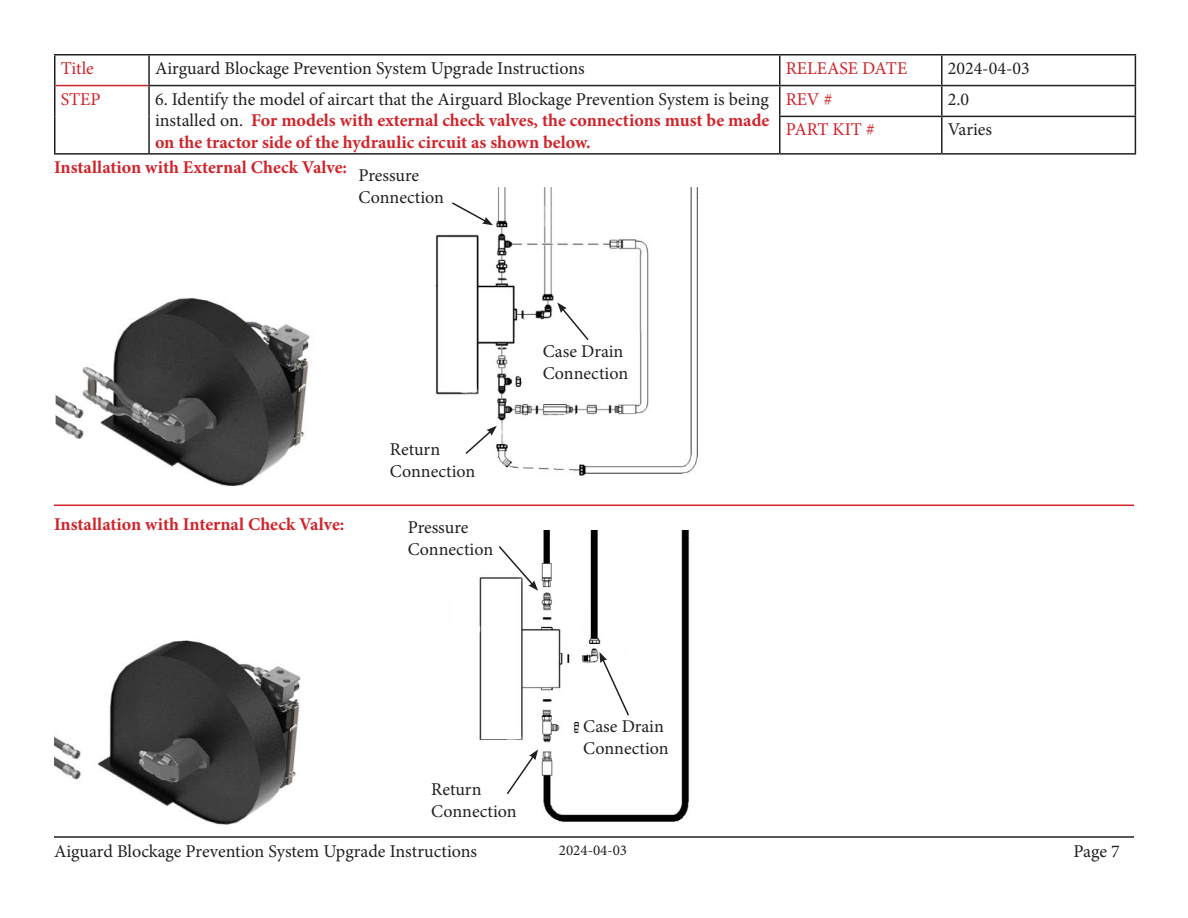
<style>
.page{position:relative;width:1188px;height:918px;background:#fff}
.page>*{position:absolute;margin:0;border:0;box-sizing:border-box;transform-origin:0 0}
.t1{font:700 18px/21.6px "Minion Pro";color:#d1232a;text-align:justify}
.t2{font:18px/21.6px "Minion Pro";color:#231f20}
.t3{font:18px "Minion Pro";color:#d1232a}
.t4{font:15px "Minion Pro";color:#231f20}
.s1{font-weight:400;color:#231f20}
</style>
<div class="page">
<hr style="left:149px;top:54px;width:631px;height:2px;background:#231f20">
<hr style="left:780px;top:54px;width:162px;height:2px;background:#231f20">
<hr style="left:779px;top:55px;width:2px;height:30px;background:#231f20">
<hr style="left:942px;top:54px;width:194px;height:2px;background:#231f20">
<hr style="left:941px;top:55px;width:2px;height:30px;background:#231f20">
<hr style="left:1135px;top:55px;width:1px;height:30px;background:#231f20">
<hr style="left:148px;top:85px;width:632px;height:1px;background:#231f20">
<hr style="left:780px;top:85px;width:162px;height:1px;background:#231f20">
<hr style="left:779px;top:86px;width:2px;height:30px;background:#231f20">
<hr style="left:942px;top:85px;width:194px;height:1px;background:#231f20">
<hr style="left:941px;top:86px;width:2px;height:30px;background:#231f20">
<hr style="left:1135px;top:86px;width:1px;height:30px;background:#231f20">
<hr style="left:779px;top:116px;width:163px;height:1px;background:#231f20">
<hr style="left:779px;top:117px;width:2px;height:36px;background:#231f20">
<hr style="left:942px;top:116px;width:194px;height:1px;background:#231f20">
<hr style="left:941px;top:117px;width:2px;height:36px;background:#231f20">
<hr style="left:1135px;top:117px;width:1px;height:36px;background:#231f20">
<hr style="left:149px;top:153px;width:631px;height:2px;background:#231f20">
<hr style="left:780px;top:153px;width:162px;height:2px;background:#231f20">
<hr style="left:942px;top:153px;width:194px;height:2px;background:#231f20">
<hr style="left:56px;top:85px;width:92px;height:1px;background:#d1232a">
<hr style="left:54px;top:54px;width:95px;height:2px;background:#231f20">
<hr style="left:54px;top:55px;width:2px;height:31px;background:#231f20">
<hr style="left:148px;top:55px;width:2px;height:30px;background:#231f20">
<hr style="left:54px;top:86px;width:2px;height:30px;background:#231f20">
<hr style="left:148px;top:86px;width:2px;height:30px;background:#231f20">
<hr style="left:54px;top:116px;width:2px;height:37px;background:#231f20">
<hr style="left:148px;top:116px;width:2px;height:37px;background:#231f20">
<hr style="left:54px;top:153px;width:95px;height:2px;background:#231f20">
<hr style="left:54px;top:836px;width:1080px;height:2px;background:#231f20">
<img style="left:435px;top:187px;width:264px;height:289px">
<img style="left:54px;top:640px;width:247px;height:185px">
<img style="left:56px;top:297px;width:254px;height:189px">
<div style="left:459px;top:419px;width:44px;height:41px;background:#fff"></div>
<svg style="left:465px;top:426px;width:32px;height:28px"></svg>
<div style="left:445px;top:196px;width:55px;height:36px;background:#fff"></div>
<svg style="left:452px;top:202px;width:41px;height:23px"></svg>
<div style="left:551px;top:296px;width:44px;height:51px;background:#fff"></div>
<svg style="left:557px;top:303px;width:32px;height:37px"></svg>
<hr style="left:54px;top:505px;width:1080px;height:1px;background:#d2232a">
<img style="left:479px;top:531px;width:211px;height:291px">
<div style="left:500px;top:743px;width:45px;height:58px;background:#fff"></div>
<svg style="left:506px;top:749px;width:32px;height:45px"></svg>
<div style="left:492px;top:539px;width:53px;height:58px;background:#fff"></div>
<svg style="left:497px;top:546px;width:41px;height:45px"></svg>
<div style="left:593px;top:645px;width:43px;height:77px;background:#fff"></div>
<svg style="left:599px;top:652px;width:30px;height:64px"></svg>
<p class="t3" style="left:61px;top:56px;width:35px">Title</p>
<p class="t2" style="left:155px;top:57px;width:431px">Airguard Blockage Prevention System Upgrade Instructions</p>
<p class="t3" style="left:786px;top:56px;width:123px">RELEASE DATE</p>
<p class="t2" style="left:948px;top:57px;width:83px">2024-04-03</p>
<p class="t3" style="left:61px;top:87px;width:41px">STEP</p>
<p class="t1" style="left:155px;top:88px;width:616px"><span class="s1">6. Identify the model of aircart that the Airguard Blockage Prevention System is being installed on.</span> For models with external check valves, the connections must be made on the tractor side of the hydraulic circuit as shown below.</p>
<p class="t3" style="left:786px;top:87px;width:48px">REV #</p>
<p class="t2" style="left:948px;top:88px;width:23px">2.0</p>
<p class="t3" style="left:786px;top:118px;width:90px">PART KIT #</p>
<p class="t2" style="left:948px;top:119px;width:46px">Varies</p>
<p class="t1" style="left:54px;top:156px;width:295px">Installation with External Check Valve:</p>
<p class="t2" style="left:359px;top:165px;width:62px">Pressure</p>
<p class="t2" style="left:359px;top:187px;width:87px">Connection</p>
<p class="t1" style="left:54px;top:513px;width:292px">Installation with Internal Check Valve:</p>
<p class="t2" style="left:390px;top:439px;width:52px">Return</p>
<p class="t2" style="left:390px;top:460px;width:87px">Connection</p>
<p class="t2" style="left:408px;top:516px;width:62px">Pressure</p>
<p class="t2" style="left:408px;top:538px;width:87px">Connection</p>
<p class="t2" style="left:543px;top:341px;width:87px">Case Drain<br>Connection</p>
<p class="t2" style="left:431px;top:779px;width:52px">Return</p>
<p class="t2" style="left:431px;top:800px;width:87px">Connection</p>
<p class="t2" style="left:583px;top:716px;width:87px">Case Drain<br>Connection</p>
<p class="t2" style="left:54px;top:841px;width:425px">Aiguard Blockage Prevention System Upgrade Instructions</p>
<p class="t4" style="left:559px;top:840px;width:70px">2024-04-03</p>
<p class="t2" style="left:1074px;top:841px;width:48px">Page 7</p>
</div>
